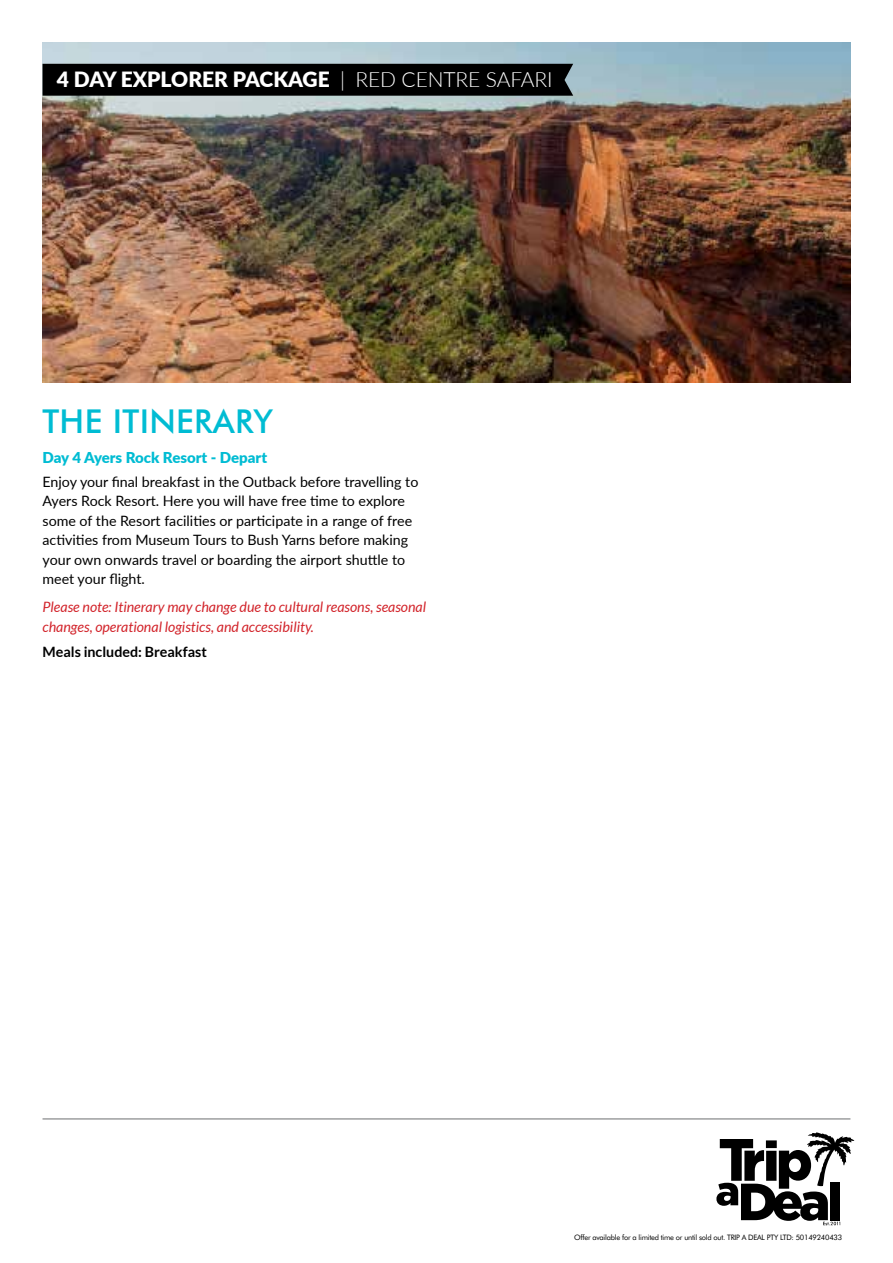
<style>
.page{position:relative;width:893px;height:1263px;background:#fff}
.page>*{position:absolute;margin:0;border:0;box-sizing:border-box;transform-origin:0 0}
.t1{font:500 33px "Futura BT";letter-spacing:.01em;color:#00bcd3}
.t2{font:900 21px "Lato";color:#fff}
.t3{font:900 15px "Lato";color:#00bcd3}
.t4{font:14.25px/19.5px "Lato";color:#000}
.t5{font:italic 14.25px/19.5px "Lato";color:#d2232a}
.t6{font:700 14.25px "Lato";color:#000}
.t7{font:7.5px "Futura BT";letter-spacing:-.03em;color:#000}
.s1{font-weight:300}
</style>
<div class="page">
<svg style="left:716px;top:1132px;width:138px;height:93px"></svg>
<hr style="left:43px;top:1119px;width:807px;height:1px;background:#6d6e71">
<img style="left:43px;top:43px;width:807px;height:340px">
<div style="left:43px;top:64px;width:530px;height:32px;background:#000"></div>
<h2 class="t2" style="left:57px;top:63px;width:497px">4 DAY EXPLORER PACKAGE <span class="s1">| RED CENTRE SAFARI</span></h2>
<h1 class="t1" style="left:43px;top:402px;width:232px">THE ITINERARY</h1>
<p class="t3" style="left:43px;top:446px;width:226px">Day 4 Ayers Rock Resort - Depart</p>
<p class="t4" style="left:43px;top:471px;width:377px">Enjoy your final breakfast in the Outback before travelling to Ayers Rock Resort. Here you will have free time to explore some of the Resort facilities or participate in a range of free activities from Museum Tours to Bush Yarns before making your own onwards travel or boarding the airport shuttle to meet your flight.</p>
<p class="t5" style="left:43px;top:597px;width:385px">Please note: Itinerary may change due to cultural reasons, seasonal changes, operational logistics, and accessibility.</p>
<p class="t6" style="left:43px;top:644px;width:166px">Meals included: Breakfast</p>
<p class="t7" style="left:574px;top:1232px;width:269px">Offer available for a limited time or until sold out. TRIP A DEAL PTY LTD: 50149240433</p>
</div>
